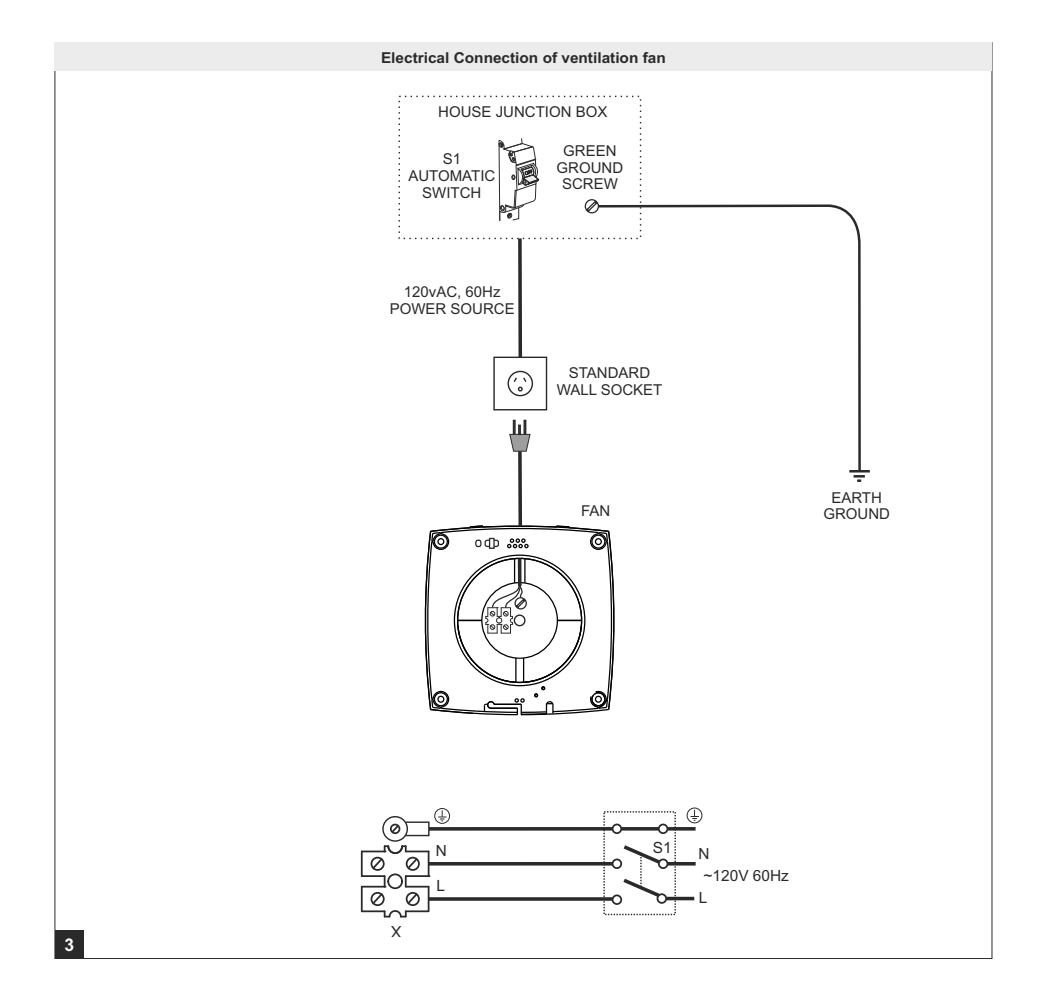
<style>
.page{position:relative;width:1049px;height:993px;background:#fff}
.page>*{position:absolute;margin:0;border:0;box-sizing:border-box;transform-origin:0 0}
.t1{font:700 17.5px "Arial";color:#fefefe}
.t2{font:15.5px "Arial";color:#2a2a2a}
.t3{font:15px/16.8px "Arial";color:#2a2a2a;text-align:center}
.t4{font:700 15px "Arial";color:#2a2a2a}
</style>
<div class="page">
<div style="left:55px;top:929px;width:28px;height:29px;background:#2a2a2a"></div>
<svg style="left:518px;top:238px;width:4px;height:118px"></svg>
<hr style="left:849px;top:470px;width:21px;height:2px;background:#2a2a2a">
<svg style="left:853px;top:475px;width:12px;height:7px"></svg>
<svg style="left:498px;top:138px;width:41px;height:83px"></svg>
<svg style="left:596px;top:204px;width:266px;height:269px"></svg>
<svg style="left:424px;top:524px;width:191px;height:191px"></svg>
<svg style="left:584px;top:199px;width:16px;height:15px"></svg>
<div style="left:493px;top:356px;width:54px;height:54px;border:1px solid #2a2a2a"></div>
<div style="left:507px;top:370px;width:26px;height:26px;border:1px solid #2a2a2a;border-radius:50%"></div>
<svg style="left:513px;top:377px;width:14px;height:14px"></svg>
<svg style="left:518px;top:451px;width:4px;height:75px"></svg>
<div style="left:513px;top:419px;width:3px;height:16px;border:1px solid #2a2a2a"></div>
<div style="left:523px;top:419px;width:3px;height:16px;border:1px solid #2a2a2a"></div>
<svg style="left:509px;top:424px;width:22px;height:27px"></svg>
<svg style="left:430px;top:897px;width:182px;height:3px"></svg>
<div style="left:656px;top:893px;width:11px;height:10px;border:2px solid #2a2a2a;border-radius:50%"></div>
<div style="left:658px;top:858px;width:10px;height:10px;border:2px solid #2a2a2a;border-radius:50%"></div>
<div style="left:612px;top:894px;width:10px;height:10px;border:2px solid #2a2a2a;border-radius:50%"></div>
<svg style="left:667px;top:861px;width:29px;height:4px"></svg>
<svg style="left:666px;top:896px;width:28px;height:4px"></svg>
<svg style="left:619px;top:845px;width:45px;height:54px"></svg>
<div style="left:612px;top:858px;width:10px;height:10px;border:2px solid #2a2a2a;border-radius:50%"></div>
<svg style="left:430px;top:862px;width:182px;height:3px"></svg>
<hr style="left:361px;top:851px;width:2px;height:24px;background:#2a2a2a">
<hr style="left:361px;top:886px;width:2px;height:25px;background:#2a2a2a">
<svg style="left:362px;top:845px;width:68px;height:73px"></svg>
<div style="left:612px;top:823px;width:10px;height:10px;border:2px solid #2a2a2a;border-radius:50%"></div>
<svg style="left:430px;top:827px;width:182px;height:3px"></svg>
<div style="left:434px;top:807px;width:16px;height:16px;border:1px solid #2a2a2a;border-radius:50%"></div>
<svg style="left:438px;top:810px;width:8px;height:11px"></svg>
<div style="left:382px;top:815px;width:26px;height:26px;border:1px solid #2a2a2a;border-radius:50%"></div>
<svg style="left:390px;top:820px;width:40px;height:16px"></svg>
<div style="left:658px;top:823px;width:10px;height:10px;border:2px solid #2a2a2a;border-radius:50%"></div>
<svg style="left:667px;top:826px;width:28px;height:4px"></svg>
<svg style="left:621px;top:826px;width:38px;height:4px"></svg>
<div style="left:687px;top:807px;width:15px;height:16px;border:1px solid #2a2a2a;border-radius:50%"></div>
<svg style="left:690px;top:809px;width:9px;height:11px"></svg>
<div style="left:55px;top:43px;width:937px;height:28px;background:#ececec"></div>
<p class="t1" style="left:65px;top:937px;width:11px">3</p>
<p class="t4" style="left:381px;top:52px;width:286px">Electrical Connection of ventilation fan</p>
<p class="t3" style="left:438px;top:105px;width:171px">HOUSE JUNCTION BOX</p>
<p class="t3" style="left:408px;top:152px;width:88px">S1<br>AUTOMATIC<br>SWITCH</p>
<p class="t3" style="left:557px;top:144px;width:68px">GREEN<br>GROUND<br>SCREW</p>
<p class="t3" style="left:390px;top:285px;width:127px">120vAC, 60Hz<br>POWER SOURCE</p>
<p class="t3" style="left:557px;top:366px;width:107px">STANDARD<br>WALL SOCKET</p>
<p class="t3" style="left:831px;top:490px;width:52px">EARTH</p>
<p class="t3" style="left:581px;top:503px;width:31px">FAN</p>
<p class="t3" style="left:823px;top:507px;width:68px">GROUND</p>
<p class="t2" style="left:402px;top:937px;width:12px;rotate:-180deg">X</p>
<p class="t2" style="left:447px;top:855px;width:13px;rotate:-180deg">N</p>
<p class="t2" style="left:437px;top:879px;width:10px">L</p>
<p class="t2" style="left:653px;top:841px;width:20px">S1</p>
<p class="t2" style="left:709px;top:859px;width:13px;rotate:-180deg">N</p>
<p class="t2" style="left:699px;top:891px;width:10px">L</p>
<p class="t2" style="left:703px;top:869px;width:87px">~120V 60Hz</p>
</div>
